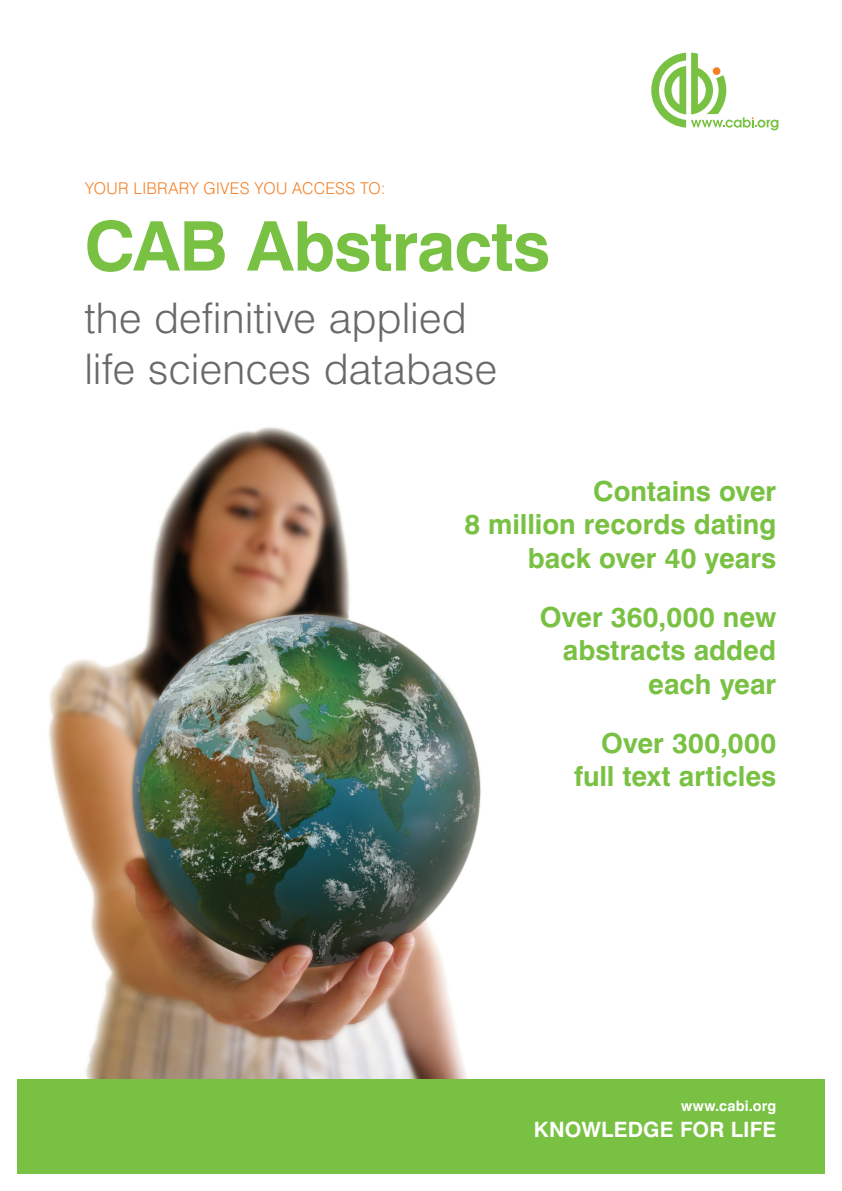
<style>
.page{position:relative;width:842px;height:1191px;background:#fff}
.page>*{position:absolute;margin:0;border:0;box-sizing:border-box;transform-origin:0 0}
.Stand-out__big{font:700 68.5px "Swiss 721 BT";letter-spacing:-.01em;color:#79c142}
.Stand-out__big-2{font:300 42.2px/50.7px "Swiss 721 BT";letter-spacing:.005em;color:#69696c}
.Stand-out__big-3{font:700 27.7px/33.3px "Swiss 721 BT";color:#79c142;text-align:right}
.t1{font:700 21.1px "Swiss 721 BT";letter-spacing:.01em;color:#fff}
.Stand-out__big-4{font:300 16.2px "Swiss 721 BT";letter-spacing:.02em;color:#f4822b}
.t2{font:700 14.5px "Swiss 721 BT";letter-spacing:.01em;color:#fff}
</style>
<div class="page">
<div style="left:17px;top:1078px;width:808px;height:96px;background:#79c142"></div>
<svg style="left:651px;top:53px;width:127px;height:77px"></svg>
<img style="left:48px;top:427px;width:433px;height:651px">
<p class="Stand-out__big-4" style="left:85px;top:178px;width:302px">YOUR LIBRARY GIVES YOU ACCESS TO:</p>
<p class="Stand-out__big" style="left:84px;top:204px;width:467px">CAB Abstracts</p>
<p class="Stand-out__big-2" style="left:84px;top:292px;width:414px">the definitive applied life sciences database</p>
<p class="Stand-out__big-3" style="left:464px;top:474px;width:313px">Contains over<br>8 million records dating back over 40 years</p>
<p class="Stand-out__big-3" style="left:540px;top:600px;width:238px">Over 360,000 new abstracts added each year</p>
<p class="Stand-out__big-3" style="left:574px;top:726px;width:204px">Over 300,000 full text articles</p>
<p class="t2" style="left:681px;top:1097px;width:97px">www.cabi.org</p>
<p class="t1" style="left:534px;top:1116px;width:244px">KNOWLEDGE FOR LIFE</p>
</div>
